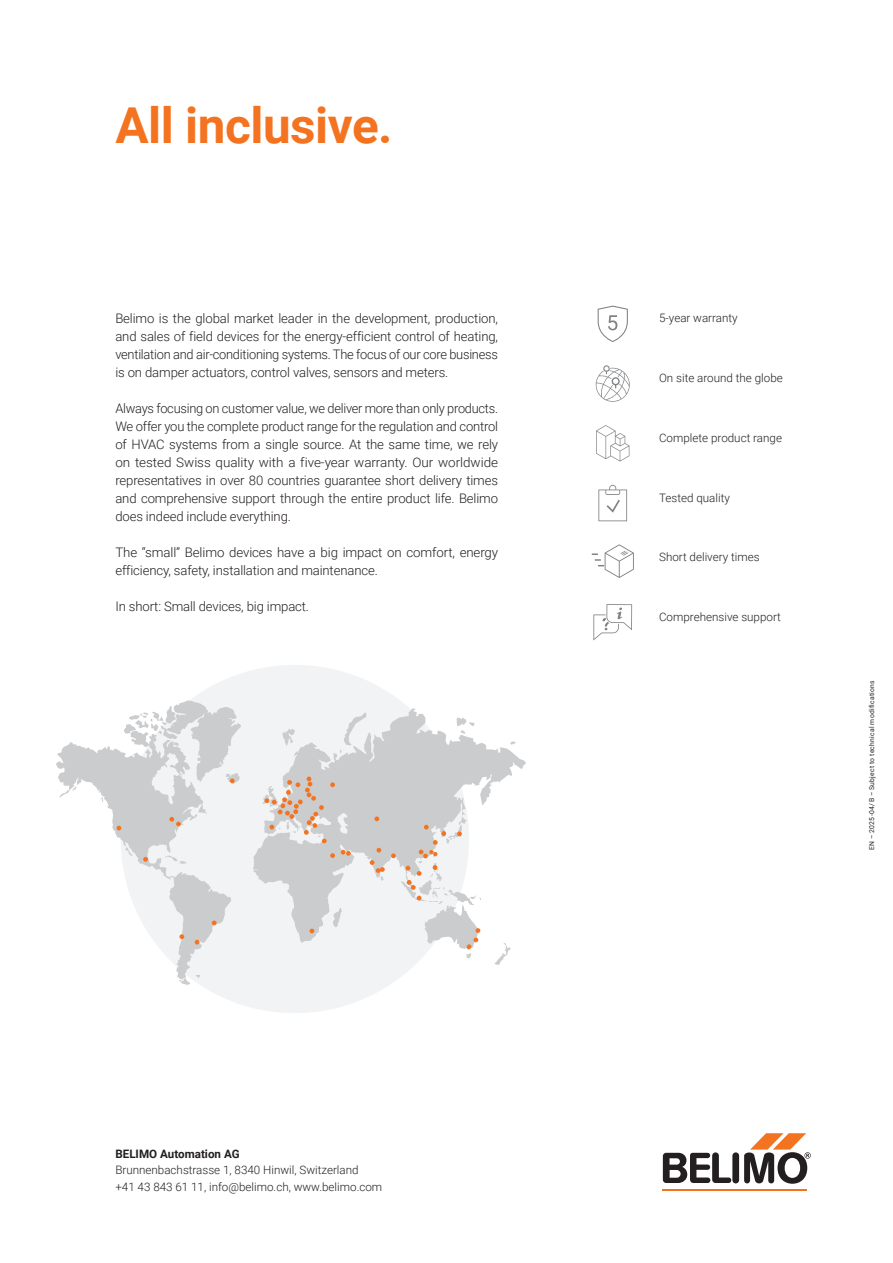
<style>
.page{position:relative;width:893px;height:1263px;background:#fff}
.page>*{position:absolute;margin:0;border:0;box-sizing:border-box;transform-origin:0 0}
.Belimo_Headline_33pt{font:700 49.5px "Roboto";letter-spacing:-.01em;color:#f47321}
.Belimo_Body_8_75pt_Added_value{font:300 13.2px/18px "Roboto";letter-spacing:-.01em;color:#231f20;text-align:justify}
.Belimo_Body_small_unjustified_7_75pt{font:300 11.7px "Roboto";color:#231f20}
.Belimo_Body_small_unjustified_7_75pt-2{font:700 11.7px "Roboto";color:#231f20}
.Belimo_Edition{font:6.75px "Roboto";letter-spacing:.04em;color:#231f20}
</style>
<div class="page">
<hr style="left:663px;top:1189px;width:144px;height:1px;background:#f47321">
<div style="left:732px;top:1152px;width:7px;height:31px;background:#231f20;border-radius:3px"></div>
<svg style="left:663px;top:1152px;width:68px;height:31px"></svg>
<svg style="left:744px;top:1133px;width:67px;height:51px"></svg>
<div style="left:121px;top:665px;width:348px;height:348px;background:#f2f3f4;border-radius:50%"></div>
<svg style="left:56px;top:700px;width:470px;height:286px"></svg>
<svg style="left:330px;top:853px;width:5px;height:5px"></svg>
<svg style="left:230px;top:778px;width:5px;height:5px"></svg>
<svg style="left:374px;top:816px;width:5px;height:5px"></svg>
<svg style="left:341px;top:850px;width:10px;height:6px"></svg>
<svg style="left:310px;top:928px;width:4px;height:5px"></svg>
<svg style="left:265px;top:776px;width:70px;height:67px"></svg>
<svg style="left:195px;top:940px;width:4px;height:4px"></svg>
<svg style="left:212px;top:920px;width:5px;height:5px"></svg>
<svg style="left:179px;top:934px;width:5px;height:5px"></svg>
<svg style="left:143px;top:857px;width:5px;height:5px"></svg>
<svg style="left:169px;top:817px;width:12px;height:9px"></svg>
<svg style="left:467px;top:928px;width:13px;height:21px"></svg>
<svg style="left:376px;top:848px;width:5px;height:4px"></svg>
<svg style="left:370px;top:860px;width:15px;height:13px"></svg>
<svg style="left:391px;top:853px;width:5px;height:5px"></svg>
<svg style="left:417px;top:896px;width:4px;height:4px"></svg>
<svg style="left:457px;top:831px;width:5px;height:5px"></svg>
<svg style="left:433px;top:865px;width:4px;height:5px"></svg>
<svg style="left:419px;top:825px;width:27px;height:33px"></svg>
<svg style="left:406px;top:866px;width:15px;height:24px"></svg>
<svg style="left:117px;top:826px;width:4px;height:4px"></svg>
<svg style="left:598px;top:306px;width:30px;height:36px"></svg>
<svg style="left:596px;top:425px;width:33px;height:36px"></svg>
<svg style="left:593px;top:604px;width:39px;height:36px"></svg>
<svg style="left:596px;top:365px;width:34px;height:37px"></svg>
<svg style="left:592px;top:544px;width:42px;height:34px"></svg>
<svg style="left:598px;top:485px;width:29px;height:36px"></svg>
<p class="Belimo_Headline_33pt" style="left:115px;top:90px;width:279px">All inclusive.</p>
<p class="Belimo_Body_8_75pt_Added_value" style="left:115px;top:308px;width:384px">Belimo is the global market leader in the development, production, and sales of field devices for the energy-efficient control of heating, ventilation and air-conditioning systems. The focus of our core business is on damper actuators, control valves, sensors and meters.</p>
<p class="Belimo_Body_8_75pt_Added_value" style="left:115px;top:398px;width:384px">Always focusing on customer value, we deliver more than only products.<br>We offer you the complete product range for the regulation and control of HVAC systems from a single source. At the same time, we rely on tested Swiss quality with a five-year warranty. Our worldwide representatives in over 80 countries guarantee short delivery times and comprehensive support through the entire product life. Belimo does indeed include everything.</p>
<p class="Belimo_Body_8_75pt_Added_value" style="left:115px;top:542px;width:384px">The “small” Belimo devices have a big impact on comfort, energy efficiency, safety, installation and maintenance.</p>
<p class="Belimo_Body_8_75pt_Added_value" style="left:115px;top:596px;width:195px">In short: Small devices, big impact.</p>
<p class="Belimo_Body_small_unjustified_7_75pt-2" style="left:115px;top:1145px;width:126px">BELIMO Automation AG</p>
<p class="Belimo_Body_small_unjustified_7_75pt" style="left:115px;top:1162px;width:245px">Brunnenbachstrasse 1, 8340 Hinwil, Switzerland</p>
<p class="Belimo_Body_small_unjustified_7_75pt" style="left:115px;top:1178px;width:268px">+41 43 843 61 11, info@belimo.ch, www.belimo.com</p>
<p class="Belimo_Body_small_unjustified_7_75pt" style="left:659px;top:310px;width:80px">5-year warranty</p>
<p class="Belimo_Body_small_unjustified_7_75pt" style="left:659px;top:370px;width:125px">On site around the globe</p>
<p class="Belimo_Body_small_unjustified_7_75pt" style="left:659px;top:429px;width:124px">Complete product range</p>
<p class="Belimo_Body_small_unjustified_7_75pt" style="left:659px;top:489px;width:72px">Tested quality</p>
<p class="Belimo_Body_small_unjustified_7_75pt" style="left:659px;top:549px;width:102px">Short delivery times</p>
<p class="Belimo_Body_small_unjustified_7_75pt" style="left:659px;top:608px;width:123px">Comprehensive support</p>
<p class="Belimo_Edition" style="left:867px;top:850px;width:171px;rotate:-90deg">EN – 2025-04/B – Subject to technical modifications</p>
</div>
